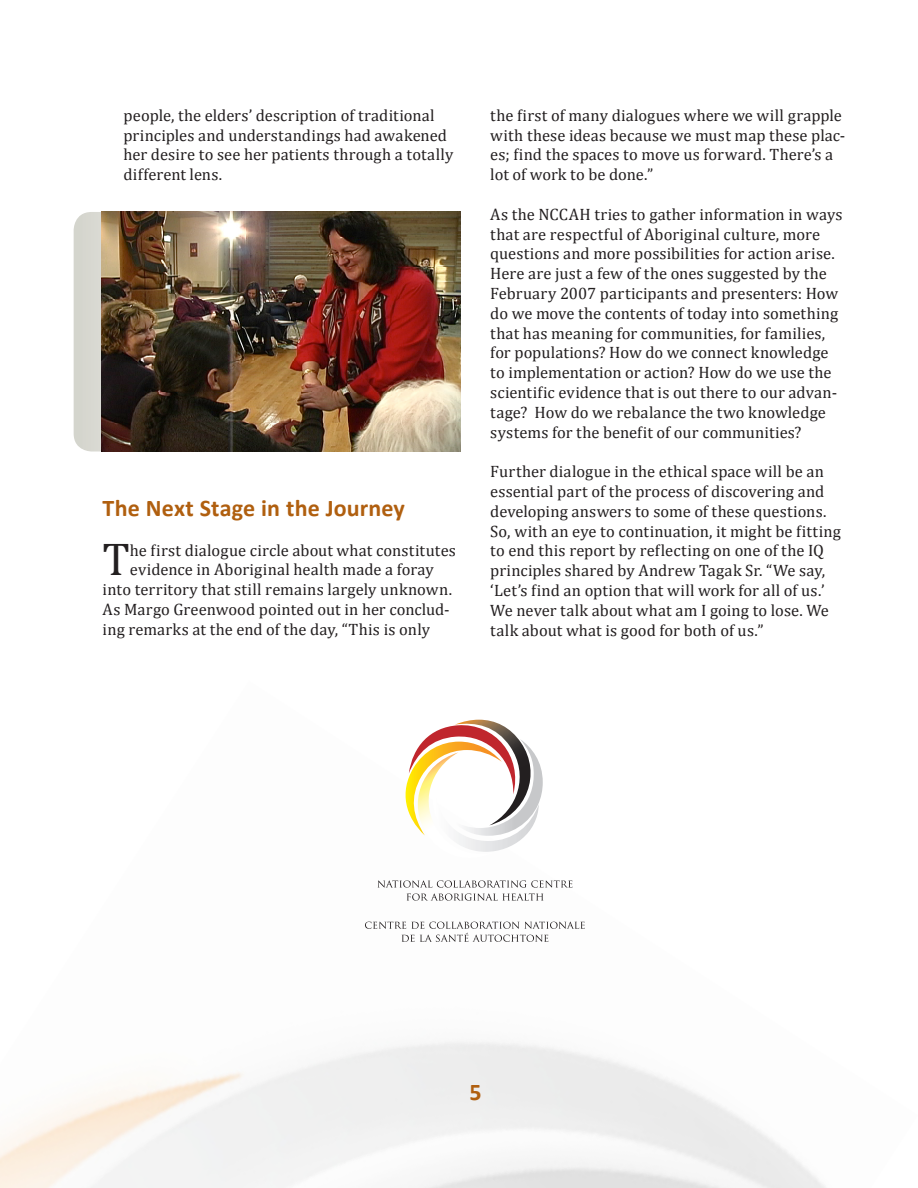
<style>
.page{position:relative;width:918px;height:1188px;background:#fff}
.page>*{position:absolute;margin:0;border:0;box-sizing:border-box;transform-origin:0 0}
.NCCAH-body1{font:46.2px "Cambria";color:#231f20}
.NCCAH-title1{font:700 24px "Calibri";letter-spacing:.005em;color:#b05f0f}
.NCCAH-body1-2{font:16.5px/19.8px "Cambria";letter-spacing:.005em;color:#231f20}
.BODY-bullet{font:16.5px/19.8px "Cambria";letter-spacing:.005em;color:#231f20}
</style>
<div class="page">
<div style="left:74px;top:212px;width:386px;height:240px;background:#d7d7cf;border-radius:18px"></div>
<img style="left:102px;top:212px;width:358px;height:239px">
<svg style="left:378px;top:880px;width:195px;height:21px"></svg>
<svg style="left:365px;top:922px;width:220px;height:20px"></svg>
<svg style="left:405px;top:720px;width:138px;height:132px"></svg>
<p class="BODY-bullet" style="left:124px;top:105px;width:331px">people, the elders’ description of traditional principles and understandings had awakened her desire to see her patients through a totally different lens.</p>
<p class="NCCAH-body1-2" style="left:490px;top:105px;width:357px">the first of many dialogues where we will grapple with these ideas because we must map these plac&shy;es; find the spaces to move us forward. There’s a lot of work to be done.”</p>
<p class="NCCAH-body1-2" style="left:490px;top:204px;width:354px">As the NCCAH tries to gather information in ways that are respectful of Aboriginal culture, more questions and more possibilities for action arise.<br>Here are just a few of the ones suggested by the February 2007 participants and presenters: How do we move the contents of today into something that has meaning for communities, for families, for populations? How do we connect knowledge to implementation or action? How do we use the scientific evidence that is out there to our advan&shy;tage? How do we rebalance the two knowledge systems for the benefit of our communities?</p>
<p class="NCCAH-body1-2" style="left:490px;top:462px;width:352px">Further dialogue in the ethical space will be an essential part of the process of discovering and developing answers to some of these questions.<br>So, with an eye to continuation, it might be fitting to end this report by reflecting on one of the IQ principles shared by Andrew Tagak Sr. “We say, ‘Let’s find an option that will work for all of us.’ We never talk about what am I going to lose. We talk about what is good for both of us.”</p>
<p class="NCCAH-title1" style="left:103px;top:493px;width:304px">The Next Stage in the Journey</p>
<p class="NCCAH-body1" style="left:103px;top:532px;width:29px">T</p>
<p class="NCCAH-body1-2" style="left:130px;top:540px;width:327px">he first dialogue circle about what constitutes</p>
<p class="NCCAH-body1-2" style="left:130px;top:560px;width:305px">evidence in Aboriginal health made a foray</p>
<p class="NCCAH-body1-2" style="left:103px;top:580px;width:351px">into territory that still remains largely unknown.</p>
<p class="NCCAH-body1-2" style="left:103px;top:599px;width:349px">As Margo Greenwood pointed out in her conclud-</p>
<p class="NCCAH-body1-2" style="left:103px;top:619px;width:329px">ing remarks at the end of the day, “This is only</p>
<h2 class="NCCAH-title1" style="left:470px;top:1077px;width:14px">5</h2>
</div>
